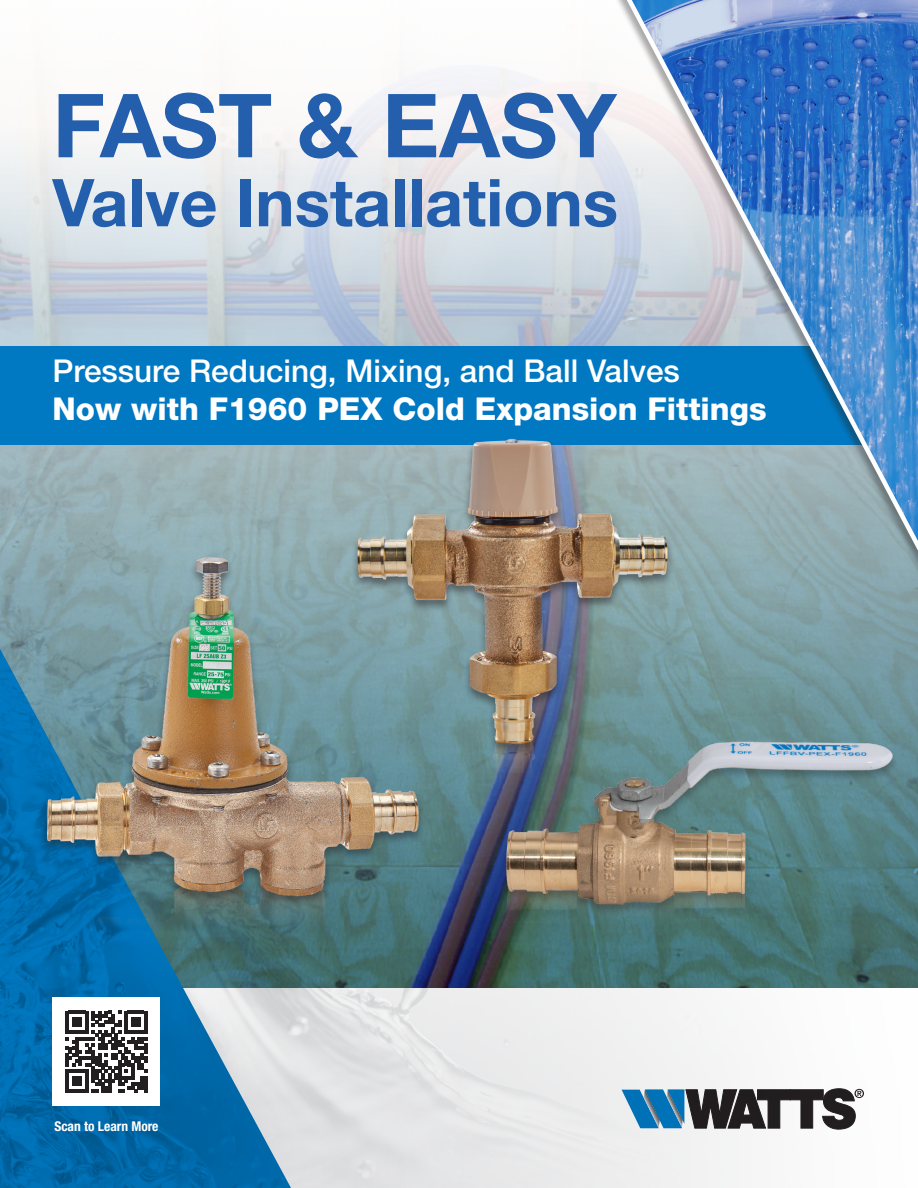
<style>
.page{position:relative;width:918px;height:1188px;background:#fff}
.page>*{position:absolute;margin:0;border:0;box-sizing:border-box;transform-origin:0 0}
.t1{font:700 88.5px "Helvetica Neue LT Std";color:#235fad}
.t2{font:700 66px "Helvetica Neue LT Std";color:#235fad}
.t3{font:500 31.5px "Helvetica Neue LT Std";color:#fff}
.t4{font:800 31.5px "Helvetica Neue LT Std";color:#fff}
.t5{font:700 condensed 13.5px "Helvetica Neue LT Std";color:#fff}
</style>
<div class="page">
<svg style="left:0;top:127px;width:507px;height:219px;background:#d6dce3"></svg>
<img style="left:0;top:445px;width:918px;height:743px">
<div style="left:0;top:346px;width:918px;height:99px;background:#0079c2"></div>
<svg style="left:513px;top:0;width:405px;height:657px"></svg>
<img style="left:41px;top:922px;width:383px;height:198px">
<img style="left:41px;top:538px;width:316px;height:384px">
<img style="left:357px;top:757px;width:128px;height:190px">
<div style="left:350px;top:438px;width:325px;height:319px;background:#231f20;opacity:.49"></div>
<img style="left:357px;top:439px;width:153px;height:212px">
<img style="left:485px;top:909px;width:423px;height:158px">
<div style="left:499px;top:740px;width:400px;height:177px;background:#231f20;opacity:.33"></div>
<img style="left:485px;top:694px;width:423px;height:215px">
<div style="left:52px;top:998px;width:108px;height:108px;background:#fff"></div>
<svg style="left:66px;top:1011px;width:81px;height:82px"></svg>
<p class="t1" style="left:52px;top:71px;width:566px">FAST &amp; EASY</p>
<p class="t2" style="left:52px;top:162px;width:567px">Valve Installations</p>
<p class="t3" style="left:52px;top:352px;width:629px">Pressure Reducing, Mixing, and Ball Valves</p>
<p class="t4" style="left:52px;top:390px;width:716px">Now with F1960 PEX Cold Expansion Fittings</p>
<p class="t5" style="left:54px;top:1118px;width:106px">Scan to Learn More</p>
</div>
